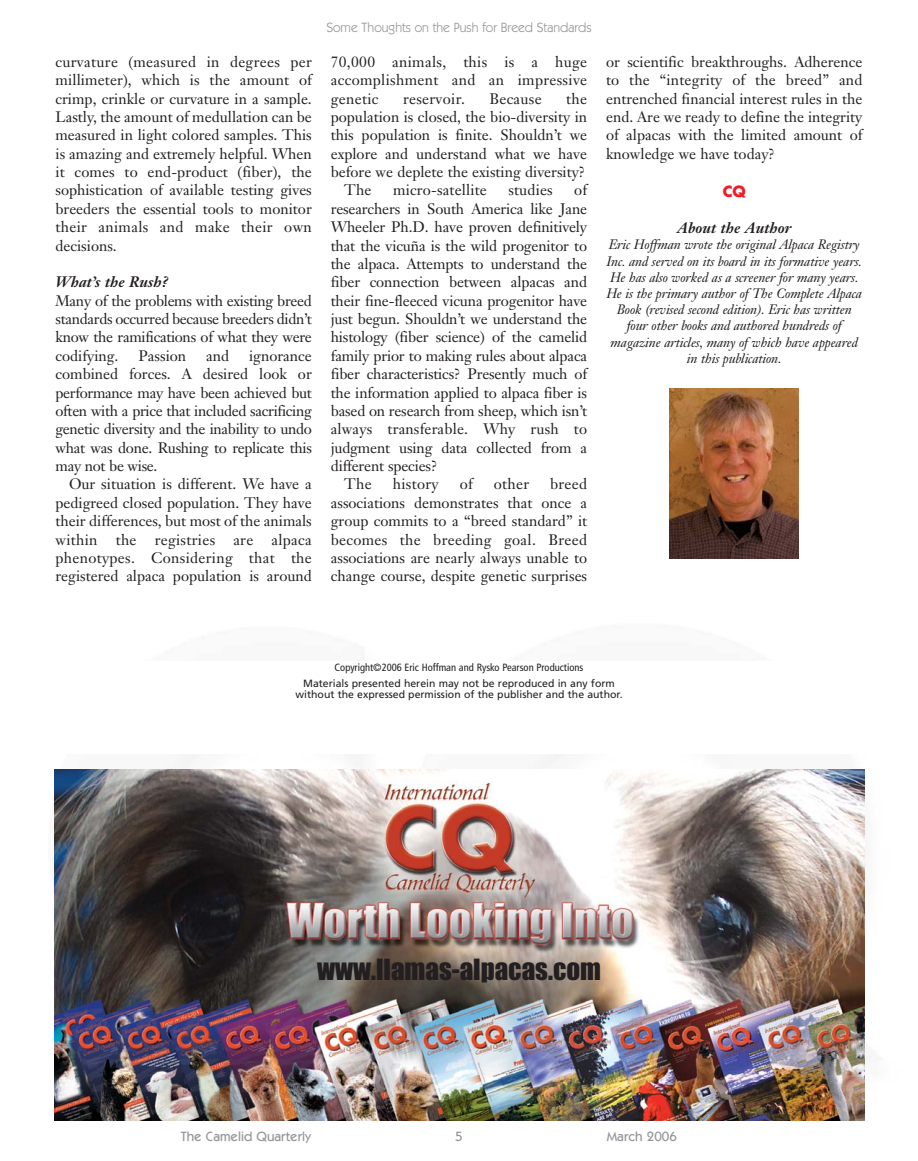
<style>
.page{position:relative;width:918px;height:1161px;background:#fff}
.page>*{position:absolute;margin:0;border:0;box-sizing:border-box;transform-origin:0 0}
.t1{font:27px "Impact";color:#231f20}
.t2{font:15px/18.3px "Janson Text";letter-spacing:-.005em;color:#231f20;text-align:justify}
.t3{font:italic 700 15px "Janson Text";color:#231f20}
.t4{font:15px "Janson Text";letter-spacing:.02em;color:#231f20}
.t5{font:700 15px "Futura";color:#ed1e25}
.t6{font:italic 13.5px/16.2px "Janson Text";letter-spacing:-.01em;color:#231f20;text-align:center}
.t7{font:13.5px "Itc Kabel";color:#939598}
.t8{font:500 13.5px "Itc Kabel";color:#939598}
.t9{font:10.5px/10.5px "Frutiger";color:#231f20;text-align:center}
.t10{font:condensed 10.5px "Frutiger";color:#231f20}
</style>
<div class="page">
<img style="left:54px;top:770px;width:810px;height:351px">
<img style="left:670px;top:389px;width:129px;height:169px">
<p class="t2" style="left:56px;top:54px;width:258px">curvature (measured in degrees per millimeter), which is the amount of crimp, crinkle or curvature in a sample.<br>Lastly, the amount of medullation can be measured in light colored samples. This is amazing and extremely helpful. When it comes to end-product (fiber), the sophistication of available testing gives breeders the essential tools to monitor their animals and make their own decisions.</p>
<p class="t3" style="left:56px;top:277px;width:114px">What’s the Rush?</p>
<p class="t2" style="left:56px;top:293px;width:258px">Many of the problems with existing breed standards occurred because breeders didn’t know the ramifications of what they were codifying.</p>
<p class="t2" style="left:138px;top:348px;width:49px">Passion</p>
<p class="t2" style="left:206px;top:348px;width:25px">and</p>
<p class="t2" style="left:56px;top:348px;width:258px;text-indent:194px">ignorance combined forces. A desired look or performance may have been achieved but often with a price that included sacrificing genetic diversity and the inability to undo what was done. Rushing to replicate this may not be wise.</p>
<p class="t2" style="left:56px;top:477px;width:258px;text-indent:14px">Our situation is different. We have a pedigreed closed population. They have their differences, but most of the animals within the registries are alpaca phenotypes. Considering that the registered alpaca population is around</p>
<p class="t7" style="left:326px;top:22px;width:267px">Some Thoughts on the Push for Breed Standards</p>
<p class="t2" style="left:331px;top:54px;width:258px">70,000 animals, this is a huge accomplishment and an impressive genetic</p>
<p class="t4" style="left:403px;top:92px;width:63px">reservoir.</p>
<p class="t4" style="left:489px;top:92px;width:54px">Because</p>
<p class="t2" style="left:566px;top:91px;width:22px">the</p>
<p class="t2" style="left:331px;top:109px;width:258px">population is closed, the bio-diversity in</p>
<p class="t2" style="left:331px;top:127px;width:258px">this population is finite. Shouldn’t we</p>
<p class="t2" style="left:331px;top:146px;width:258px">explore and understand what we have</p>
<p class="t2" style="left:331px;top:164px;width:256px">before we deplete the existing diversity?</p>
<p class="t2" style="left:344px;top:183px;width:29px">The</p>
<p class="t2" style="left:393px;top:183px;width:95px">micro-satellite</p>
<p class="t2" style="left:508px;top:183px;width:46px">studies</p>
<p class="t2" style="left:574px;top:183px;width:14px">of</p>
<p class="t2" style="left:331px;top:201px;width:258px">researchers in South America like Jane</p>
<p class="t2" style="left:331px;top:219px;width:258px">Wheeler Ph.D. have proven definitively</p>
<p class="t2" style="left:331px;top:238px;width:258px">that the vicuña is the wild progenitor to</p>
<p class="t2" style="left:331px;top:256px;width:258px">the alpaca. Attempts to understand the</p>
<p class="t2" style="left:331px;top:274px;width:258px">fiber connection between alpacas and</p>
<p class="t2" style="left:331px;top:293px;width:258px">their fine-fleeced vicuna progenitor have</p>
<p class="t2" style="left:331px;top:311px;width:258px">just begun. Shouldn’t we understand the</p>
<p class="t2" style="left:331px;top:330px;width:258px">histology (fiber science) of the camelid</p>
<p class="t2" style="left:331px;top:348px;width:258px">family prior to making rules about alpaca</p>
<p class="t2" style="left:331px;top:366px;width:258px">fiber characteristics? Presently much of</p>
<p class="t2" style="left:331px;top:385px;width:258px">the information applied to alpaca fiber is</p>
<p class="t2" style="left:331px;top:403px;width:258px">based on research from sheep, which isn’t</p>
<p class="t2" style="left:331px;top:421px;width:258px">always transferable. Why rush to</p>
<p class="t2" style="left:331px;top:440px;width:258px">judgment using data collected from a</p>
<p class="t2" style="left:331px;top:458px;width:108px">different species?</p>
<p class="t2" style="left:344px;top:477px;width:29px">The</p>
<p class="t4" style="left:393px;top:478px;width:48px">history</p>
<p class="t2" style="left:460px;top:477px;width:15px">of</p>
<p class="t2" style="left:494px;top:477px;width:37px">other</p>
<p class="t2" style="left:331px;top:477px;width:258px;text-indent:219px">breed associations demonstrates that once a group commits to a “breed standard” it becomes the breeding goal. Breed associations are nearly always unable to change course, despite genetic surprises</p>
<p class="t2" style="left:606px;top:54px;width:258px">or scientific breakthroughs. Adherence to the “integrity of the breed” and entrenched financial interest rules in the end. Are we ready to define the integrity of alpacas with the limited amount of knowledge we have today?</p>
<p class="t5" style="left:723px;top:184px;width:25px">CQ</p>
<p class="t3" style="left:677px;top:222px;width:116px">About the Author</p>
<p class="t6" style="left:606px;top:238px;width:257px">Eric Hoffman wrote the original Alpaca Registry Inc. and served on its board in its formative years.<br>He has also worked as a screener for many years.<br>He is the primary author of The Complete Alpaca Book (revised second edition). Eric has written four other books and authored hundreds of magazine articles, many of which have appeared in this publication.</p>
<p class="t10" style="left:335px;top:663px;width:250px">Copyright©2006 Eric Hoffman and Rysko Pearson Productions</p>
<p class="t9" style="left:295px;top:679px;width:329px">Materials presented herein may not be reproduced in any form without the expressed permission of the publisher and the author.</p>
<h1 class="t1" style="left:317px;top:961px;width:285px">www.llamas-alpacas.com</h1>
<p class="t8" style="left:181px;top:1131px;width:132px">The Camelid Quarterly</p>
<p class="t8" style="left:455px;top:1131px;width:9px">5</p>
<p class="t8" style="left:607px;top:1131px;width:72px">March 2006</p>
</div>
